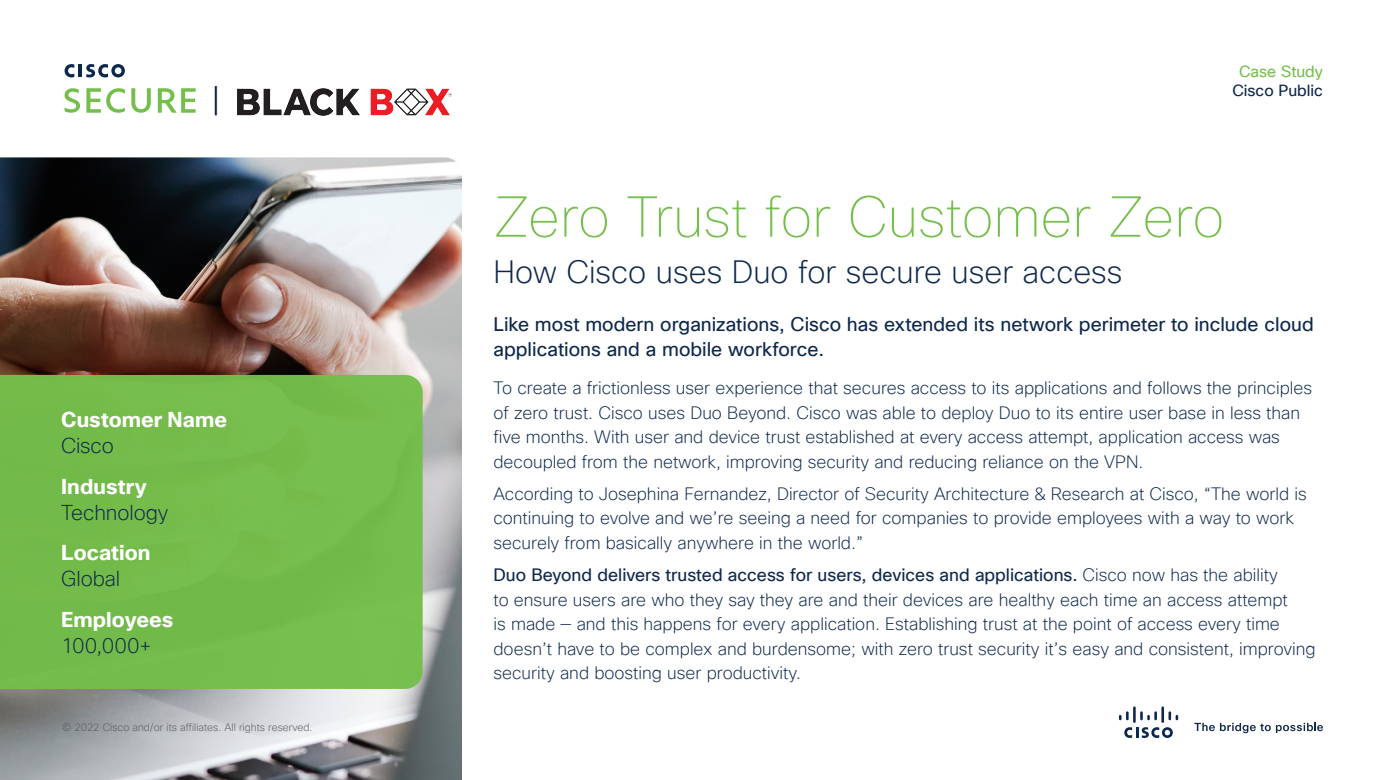
<style>
.page{position:relative;width:1386px;height:780px;background:#fff}
.page>*{position:absolute;margin:0;border:0;box-sizing:border-box;transform-origin:0 0}
.t1{font:100 56px "Cisco Sans TT";color:#74bf4b}
.t2{font:200 31.5px "Cisco Sans TT";color:#0d274d}
.t3{font:29.22px "Minion Pro";color:#001138}
.t4{font:700 21px "Cisco Sans TT";letter-spacing:.005em;color:#fff}
.t5{font:200 21px "Cisco Sans TT";letter-spacing:-.005em;color:#0d274d}
.t6{font:19.25px/24.5px "Cisco Sans TT";color:#0d274d}
.t7{font:200 17.5px/24.5px "Cisco Sans TT";color:#0d274d}
.t8{font:15.75px "Cisco Sans TT";color:#0d274d}
.t9{font:15.75px "Cisco Sans TT";color:#74bf4b}
.t10{font:200 10.5px "Cisco Sans TT";color:#58595b}
.s1{font-weight:400}
</style>
<div class="page">
<svg style="left:65px;top:88px;width:15px;height:25px"></svg>
<svg style="left:86px;top:88px;width:39px;height:25px"></svg>
<svg style="left:131px;top:88px;width:20px;height:25px"></svg>
<svg style="left:158px;top:88px;width:38px;height:25px"></svg>
<svg style="left:65px;top:64px;width:60px;height:13px"></svg>
<img style="left:0;top:157px;width:462px;height:623px">
<div style="left:0;top:375px;width:423px;height:314px;background:#74bc4b"></div>
<svg style="left:1124px;top:727px;width:49px;height:11px"></svg>
<svg style="left:1119px;top:711px;width:10px;height:9px"></svg>
<hr style="left:1133px;top:706px;width:3px;height:17px;background:#0d274d">
<svg style="left:1140px;top:711px;width:17px;height:9px"></svg>
<hr style="left:1161px;top:706px;width:3px;height:17px;background:#0d274d">
<svg style="left:1169px;top:711px;width:9px;height:9px"></svg>
<svg style="left:1194px;top:723px;width:129px;height:10px"></svg>
<img style="left:238px;top:88px;width:213px;height:27px">
<h3 class="t3" style="left:212px;top:79px;width:9px">|</h3>
<p class="t4" style="left:61px;top:406px;width:168px">Customer Name</p>
<p class="t5" style="left:61px;top:432px;width:54px">Cisco</p>
<p class="t4" style="left:61px;top:473px;width:87px">Industry</p>
<p class="t5" style="left:61px;top:499px;width:109px">Technology</p>
<p class="t4" style="left:61px;top:539px;width:91px">Location</p>
<p class="t5" style="left:61px;top:565px;width:61px">Global</p>
<p class="t4" style="left:61px;top:606px;width:114px">Employees</p>
<p class="t5" style="left:61px;top:632px;width:92px">100,000+</p>
<p class="t10" style="left:62px;top:720px;width:252px">© 2022 Cisco and/or its affiliates. All rights reserved.</p>
<p class="t9" style="left:1239px;top:61px;width:85px">Case Study</p>
<p class="t8" style="left:1232px;top:81px;width:92px">Cisco Public</p>
<h1 class="t1" style="left:494px;top:181px;width:732px">Zero Trust for Customer Zero</h1>
<h2 class="t2" style="left:494px;top:252px;width:630px">How Cisco uses Duo for secure user access</h2>
<p class="t6" style="left:494px;top:312px;width:822px">Like most modern organizations, Cisco has extended its network perimeter to include cloud applications and a mobile workforce.</p>
<p class="t7" style="left:494px;top:375px;width:820px">To create a frictionless user experience that secures access to its applications and follows the principles of zero trust. Cisco uses Duo Beyond. Cisco was able to deploy Duo to its entire user base in less than five months. With user and device trust established at every access attempt, application access was decoupled from the network, improving security and reducing reliance on the VPN.</p>
<p class="t7" style="left:494px;top:481px;width:815px">According to Josephina Fernandez, Director of Security Architecture &amp; Research at Cisco, “The world is continuing to evolve and we’re seeing a need for companies to provide employees with a way to work securely from basically anywhere in the world.”</p>
<p class="t7" style="left:494px;top:563px;width:824px"><span class="s1">Duo Beyond delivers trusted access for users, devices and applications.</span> Cisco now has the ability<br>to ensure users are who they say they are and their devices are healthy each time an access attempt<br>is made — and this happens for every application. Establishing trust at the point of access every time doesn’t have to be complex and burdensome; with zero trust security it’s easy and consistent, improving security and boosting user productivity.</p>
</div>
